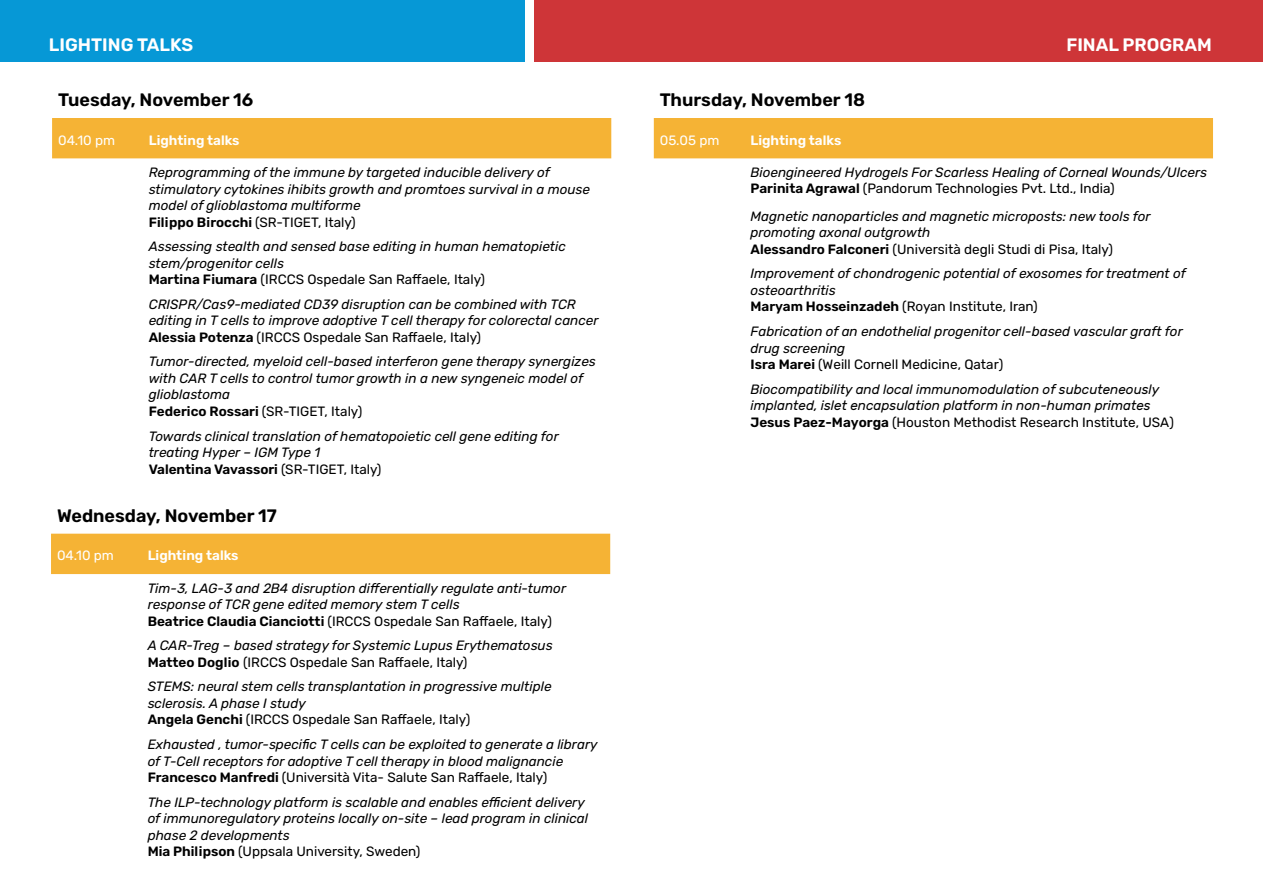
<style>
.page{position:relative;width:1263px;height:893px;background:#fff}
.page>*{position:absolute;margin:0;border:0;box-sizing:border-box;transform-origin:0 0}
.t1{font:600 18px "Rubik";color:#000}
.t2{font:600 18px "Rubik";color:#fff}
.t3{font:italic 13.5px/16.5px "Rubik";color:#000}
.t4{font:600 13.5px "Rubik";color:#fff}
.t5{font:13.5px "Rubik";color:#fff}
.s1{font-weight:600;font-style:normal}
.s2{font-style:normal}
</style>
<div class="page">
<div style="left:535px;top:0;width:728px;height:61px;background:#ce3538"></div>
<div style="left:0;top:0;width:524px;height:61px;background:#0698d6"></div>
<div style="left:52px;top:118px;width:559px;height:40px;background:#f5b335"></div>
<div style="left:51px;top:534px;width:559px;height:40px;background:#f5b335"></div>
<div style="left:654px;top:118px;width:559px;height:40px;background:#f5b335"></div>
<h1 class="t2" style="left:49px;top:35px;width:146px">LIGHTING TALKS</h1>
<h1 class="t2" style="left:1066px;top:35px;width:147px">FINAL PROGRAM</h1>
<h1 class="t1" style="left:58px;top:90px;width:197px">Tuesday, November 16</h1>
<p class="t5" style="left:58px;top:132px;width:58px">04.10 pm</p>
<p class="t4" style="left:149px;top:132px;width:92px">Lighting talks</p>
<p class="t3" style="left:149px;top:164px;width:443px">Reprogramming of the immune by targeted inducible delivery of stimulatory cytokines ihibits growth and promtoes survival in a mouse model of glioblastoma multiforme<br><span class="s1">Filippo Birocchi</span> <span class="s2">(SR-TIGET, Italy)</span></p>
<p class="t3" style="left:149px;top:239px;width:418px">Assessing stealth and sensed base editing in human hematopietic stem/progenitor cells<br><span class="s1">Martina Fiumara</span> <span class="s2">(IRCCS Ospedale San Raffaele, Italy)</span></p>
<p class="t3" style="left:149px;top:296px;width:451px">CRISPR/Cas9-mediated CD39 disruption can be combined with TCR editing in T cells to improve adoptive T cell therapy for colorectal cancer<br><span class="s1">Alessia Potenza</span> <span class="s2">(IRCCS Ospedale San Raffaele, Italy)</span></p>
<p class="t3" style="left:149px;top:354px;width:448px">Tumor-directed, myeloid cell-based interferon gene therapy synergizes with CAR T cells to control tumor growth in a new syngeneic model of glioblastoma<br><span class="s1">Federico Rossari</span> <span class="s2">(SR-TIGET, Italy)</span></p>
<p class="t3" style="left:149px;top:428px;width:412px">Towards clinical translation of hematopoietic cell gene editing for treating Hyper – IGM Type 1<br><span class="s1">Valentina Vavassori</span> <span class="s2">(SR-TIGET, Italy)</span></p>
<h1 class="t1" style="left:57px;top:506px;width:221px">Wednesday, November 17</h1>
<p class="t5" style="left:57px;top:548px;width:58px">04.10 pm</p>
<p class="t4" style="left:148px;top:548px;width:92px">Lighting talks</p>
<p class="t3" style="left:148px;top:580px;width:420px">Tim-3, LAG-3 and 2B4 disruption differentially regulate anti-tumor response of TCR gene edited memory stem T cells<br><span class="s1">Beatrice Claudia Cianciotti</span> <span class="s2">(IRCCS Ospedale San Raffaele, Italy)</span></p>
<p class="t3" style="left:148px;top:638px;width:406px">A CAR-Treg – based strategy for Systemic Lupus Erythematosus<br><span class="s1">Matteo Doglio</span> <span class="s2">(IRCCS Ospedale San Raffaele, Italy)</span></p>
<p class="t3" style="left:148px;top:679px;width:405px">STEMS: neural stem cells transplantation in progressive multiple sclerosis. A phase I study<br><span class="s1">Angela Genchi</span> <span class="s2">(IRCCS Ospedale San Raffaele, Italy)</span></p>
<p class="t3" style="left:148px;top:736px;width:451px">Exhausted , tumor-specific T cells can be exploited to generate a library of T-Cell receptors for adoptive T cell therapy in blood malignancie<br><span class="s1">Francesco Manfredi</span> <span class="s2">(Università Vita- Salute San Raffaele, Italy)</span></p>
<p class="t3" style="left:148px;top:794px;width:442px">The ILP-technology platform is scalable and enables efficient delivery of immunoregulatory proteins locally on-site – lead program in clinical phase 2 developments<br><span class="s1">Mia Philipson</span> <span class="s2">(Uppsala University, Sweden)</span></p>
<h1 class="t1" style="left:660px;top:90px;width:207px">Thursday, November 18</h1>
<p class="t5" style="left:660px;top:132px;width:61px">05.05 pm</p>
<p class="t4" style="left:750px;top:132px;width:92px">Lighting talks</p>
<p class="t3" style="left:750px;top:164px;width:458px">Bioengineered Hydrogels For Scarless Healing of Corneal Wounds/Ulcers<br><span class="s1">Parinita Agrawal</span> <span class="s2">(Pandorum Technologies Pvt. Ltd., India)</span></p>
<p class="t3" style="left:750px;top:208px;width:402px">Magnetic nanoparticles and magnetic microposts: new tools for promoting axonal outgrowth<br><span class="s1">Alessandro Falconeri</span> <span class="s2">(Università degli Studi di Pisa, Italy)</span></p>
<p class="t3" style="left:750px;top:266px;width:437px">Improvement of chondrogenic potential of exosomes for treatment of osteoarthritis<br><span class="s1">Maryam Hosseinzadeh</span> <span class="s2">(Royan Institute, Iran)</span></p>
<p class="t3" style="left:750px;top:323px;width:434px">Fabrication of an endothelial progenitor cell-based vascular graft for drug screening<br><span class="s1">Isra Marei</span> <span class="s2">(Weill Cornell Medicine, Qatar)</span></p>
<p class="t3" style="left:750px;top:381px;width:425px">Biocompatibility and local immunomodulation of subcuteneously implanted, islet encapsulation platform in non-human primates<br><span class="s1">Jesus Paez-Mayorga</span> <span class="s2">(Houston Methodist Research Institute, USA)</span></p>
</div>
